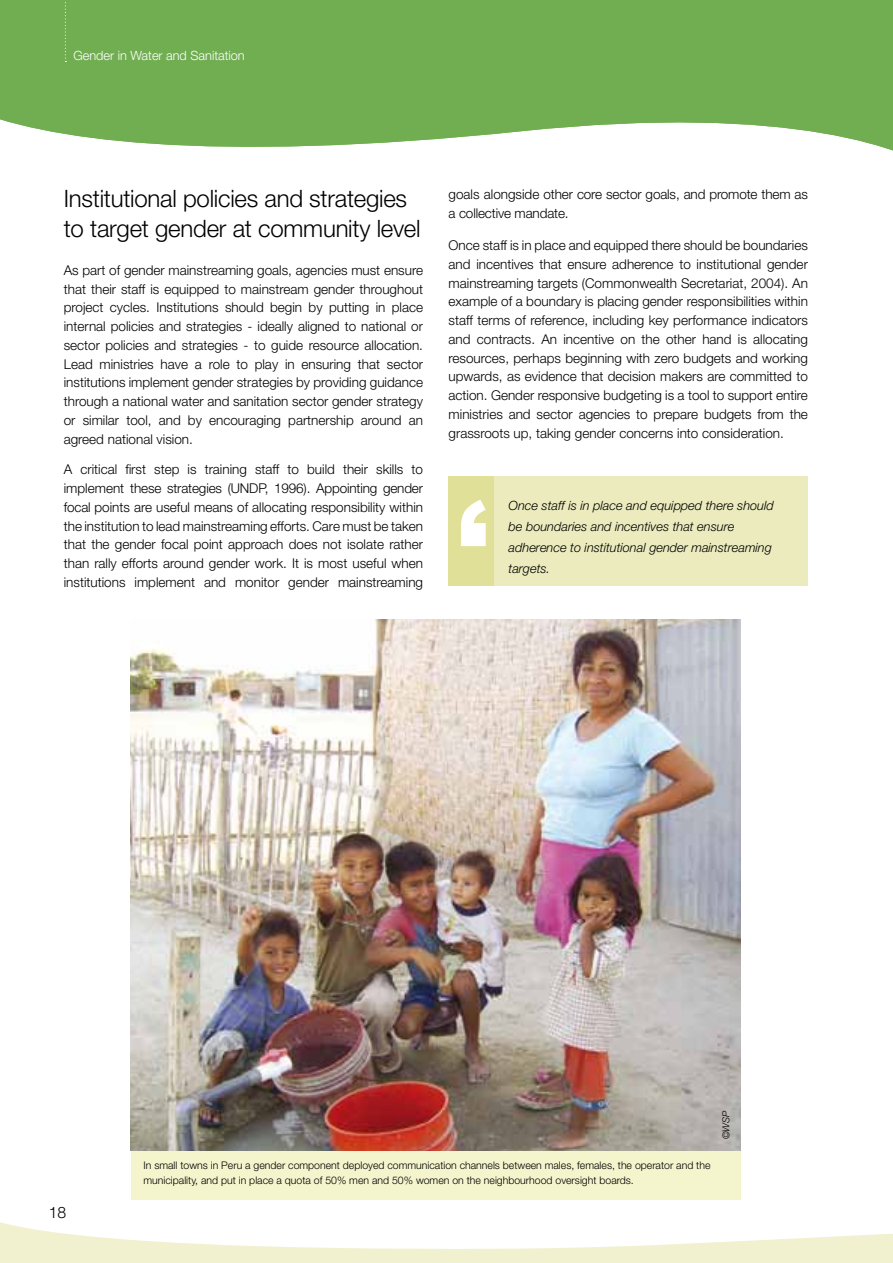
<style>
.page{position:relative;width:893px;height:1263px;background:#fff}
.page>*{position:absolute;margin:0;border:0;box-sizing:border-box;transform-origin:0 0}
.t1{font:300 24px/30px "Helvetica Neue";letter-spacing:-.01em;color:#000}
.t2{font:300 15.75px "Helvetica Neue";color:#000}
.t3{font:300 13.5px/18.8px "Helvetica Neue";color:#000;text-align:justify}
.t4{font:italic 300 12.75px/21px "Helvetica Neue";color:#000}
.t5{font:300 12.75px "Helvetica Neue";color:#fff}
.t6{font:300 10.5px/15px "Helvetica Neue";color:#000}
.t7{font:italic 300 9.75px "Helvetica Neue";color:#000}
</style>
<div class="page">
<svg style="left:0;top:0;width:893px;height:151px;background:#7fb663"></svg>
<svg style="left:0;top:1222px;width:893px;height:41px"></svg>
<div style="left:131px;top:1127px;width:610px;height:72px;background:#f4f4cd"></div>
<img style="left:131px;top:620px;width:610px;height:531px">
<div style="left:449px;top:476px;width:359px;height:110px;background:#ebebbe"></div>
<div style="left:449px;top:476px;width:45px;height:110px;background:#dfdf93"></div>
<svg style="left:461px;top:500px;width:25px;height:46px"></svg>
<svg style="left:65px;top:0;width:1px;height:62px"></svg>
<p class="t5" style="left:73px;top:47px;width:173px">Gender in Water and Sanitation</p>
<h1 class="t1" style="left:64px;top:183px;width:358px">Institutional policies and strategies to target gender at community level</h1>
<p class="t3" style="left:64px;top:260px;width:361px">As part of gender mainstreaming goals, agencies must ensure that their staff is equipped to mainstream gender throughout project cycles. Institutions should begin by putting in place internal policies and strategies - ideally aligned to national or sector policies and strategies - to guide resource allocation.<br>Lead ministries have a role to play in ensuring that sector institutions implement gender strategies by providing guidance through a national water and sanitation sector gender strategy or similar tool, and by encouraging partnership around an agreed national vision.</p>
<p class="t3" style="left:64px;top:460px;width:361px">A critical first step is training staff to build their skills to implement these strategies (UNDP, 1996). Appointing gender focal points are useful means of allocating responsibility within the institution to lead mainstreaming efforts. Care must be taken that the gender focal point approach does not isolate rather than rally efforts around gender work. It is most useful when institutions implement and monitor gender mainstreaming</p>
<p class="t3" style="left:449px;top:185px;width:361px">goals alongside other core sector goals, and promote them as a collective mandate.</p>
<p class="t3" style="left:449px;top:236px;width:361px">Once staff is in place and equipped there should be boundaries and incentives that ensure adherence to institutional gender mainstreaming targets (Commonwealth Secretariat, 2004). An example of a boundary is placing gender responsibilities within staff terms of reference, including key performance indicators and contracts. An incentive on the other hand is allocating resources, perhaps beginning with zero budgets and working upwards, as evidence that decision makers are committed to action. Gender responsive budgeting is a tool to support entire ministries and sector agencies to prepare budgets from the grassroots up, taking gender concerns into consideration.</p>
<p class="t4" style="left:509px;top:494px;width:267px">Once staff is in place and equipped there should be boundaries and incentives that ensure adherence to institutional gender mainstreaming targets.</p>
<p class="t7" style="left:720px;top:1139px;width:30px;rotate:-90deg">©WSP</p>
<p class="t2" style="left:49px;top:1203px;width:19px">18</p>
<p class="t6" style="left:144px;top:1157px;width:568px">In small towns in Peru a gender component deployed communication channels between males, females, the operator and the municipality, and put in place a quota of 50% men and 50% women on the neighbourhood oversight boards.</p>
</div>
